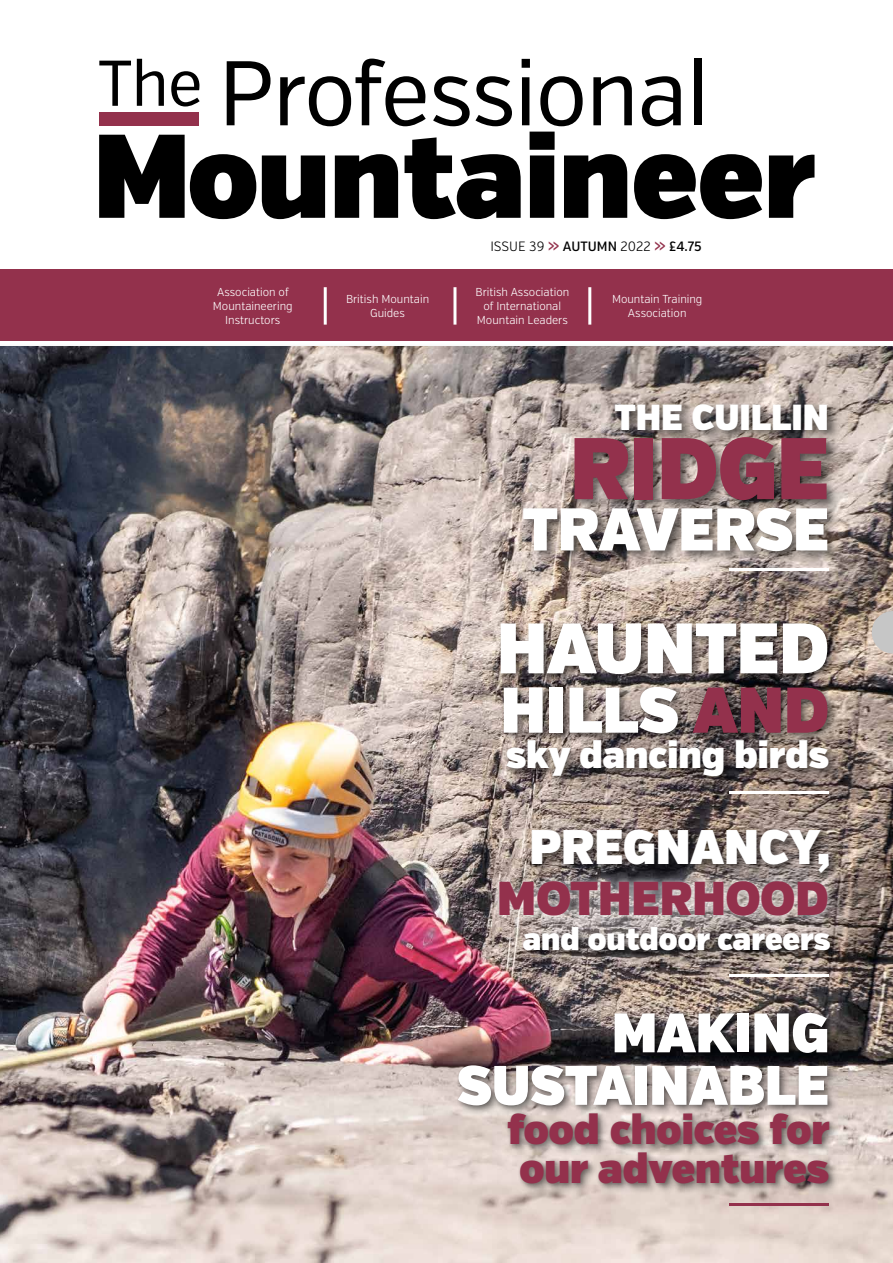
<style>
.page{position:relative;width:893px;height:1263px;background:#fff}
.page>*{position:absolute;margin:0;border:0;box-sizing:border-box;transform-origin:0 0}
.t1{font:118.65px "Verb Cond Ultra";color:#000}
.t2{font:91.5px "Verb Cond";letter-spacing:-.01em;color:#000}
.t3{font:87.15px "Verb Cond Ultra";color:#93314c}
.t4{font:71.25px "Verb Cond Ultra";color:#fff}
.t5{font:64.5px "Verb Cond Ultra";color:#fff}
.t6{font:60.15px "Verb Cond Ultra";color:#fff}
.t7{font:55.5px/52.5px "Verb Cond Ultra";color:#fff;text-align:right}
.t8{font:48.45px "Verb Cond Ultra";color:#fff}
.t9{font:47.55px "Verb Cond Ultra";color:#93314c}
.t10{font:42px/39px "Verb Cond Ultra";color:#93314c}
.t11{font:38.1px "Verb Cond Ultra";color:#fff}
.t12{font:36.15px "Verb Cond Ultra";color:#fff}
.t13{font:31.5px "Verb Cond Ultra";color:#fff}
.t14{font:300 13.5px "Verb Cond";color:#000}
.t15{font:300 11.55px/13.8px "Verb Cond";color:#fff;text-align:center}
.s1{font-weight:500;font-size:18px;color:#93314c}
.s2{font-weight:500}
.s3{color:#93314c}
</style>
<div class="page">
<div style="left:99px;top:112px;width:100px;height:14px;background:#93314c"></div>
<div style="left:0;top:269px;width:893px;height:73px;background:#93314c"></div>
<hr style="left:324px;top:287px;width:3px;height:38px;background:#fff">
<hr style="left:453px;top:287px;width:3px;height:38px;background:#fff">
<hr style="left:588px;top:287px;width:3px;height:38px;background:#fff">
<img style="left:0;top:346px;width:893px;height:917px">
<hr style="left:729px;top:568px;width:100px;height:3px;background:#fff">
<hr style="left:729px;top:975px;width:100px;height:2px;background:#fff">
<hr style="left:729px;top:791px;width:100px;height:2px;background:#fff">
<hr style="left:729px;top:1203px;width:100px;height:2px;background:#93314c">
<div style="left:456px;top:1010px;width:385px;height:185px;background:#000;opacity:.35"></div>
<div style="left:455px;top:1010px;width:380px;height:179px;background:#000;opacity:.35"></div>
<div style="left:521px;top:827px;width:321px;height:135px;background:#000;opacity:.35"></div>
<div style="left:520px;top:827px;width:316px;height:129px;background:#000;opacity:.35"></div>
<div style="left:520px;top:401px;width:324px;height:166px;background:#000;opacity:.35"></div>
<div style="left:522px;top:402px;width:315px;height:157px;background:#000;opacity:.35"></div>
<div style="left:498px;top:620px;width:344px;height:169px;background:#000;opacity:.35"></div>
<div style="left:498px;top:621px;width:337px;height:162px;background:#000;opacity:.35"></div>
<div style="left:493px;top:875px;width:341px;height:47px;background:#fff;opacity:.75"></div>
<svg style="left:872px;top:611px;width:21px;height:42px"></svg>
<h2 class="t2" style="left:98px;top:39px;width:613px"><sup>The</sup> Professional</h2>
<h1 class="t1" style="left:93px;top:104px;width:724px">Mountaineer</h1>
<p class="t14" style="left:490px;top:238px;width:213px">ISSUE 39 <span class="s1">»</span> <span class="s2">AUTUMN</span> 2022 <span class="s1">»</span> <span class="s2">£4.75</span></p>
<p class="t15" style="left:213px;top:286px;width:81px">Association of<br>Mountaineering<br>Instructors</p>
<p class="t15" style="left:346px;top:292px;width:85px">British Mountain<br>Guides</p>
<p class="t15" style="left:475px;top:286px;width:95px">British Association of International<br>Mountain Leaders</p>
<p class="t15" style="left:612px;top:292px;width:92px">Mountain Training<br>Association</p>
<h3 class="t12" style="left:615px;top:395px;width:216px">THE CUILLIN</h3>
<h3 class="t3" style="left:570px;top:415px;width:260px">RIDGE</h3>
<h3 class="t6" style="left:523px;top:493px;width:308px">TRAVERSE</h3>
<h3 class="t4" style="left:497px;top:605px;width:333px">HAUNTED</h3>
<h3 class="t5" style="left:500px;top:671px;width:330px">HILLS <span class="s3">AND</span></h3>
<h3 class="t11" style="left:506px;top:732px;width:324px">sky dancing birds</h3>
<h3 class="t8" style="left:529px;top:818px;width:303px">PREGNANCY,</h3>
<h3 class="t9" style="left:497px;top:869px;width:333px">MOTHERHOOD</h3>
<h3 class="t13" style="left:523px;top:920px;width:309px">and outdoor careers</h3>
<h3 class="t7" style="left:457px;top:1008px;width:373px">MAKING<br>SUSTAINABLE</h3>
<h3 class="t10" style="left:507px;top:1111px;width:324px">food choices for our adventures</h3>
</div>
